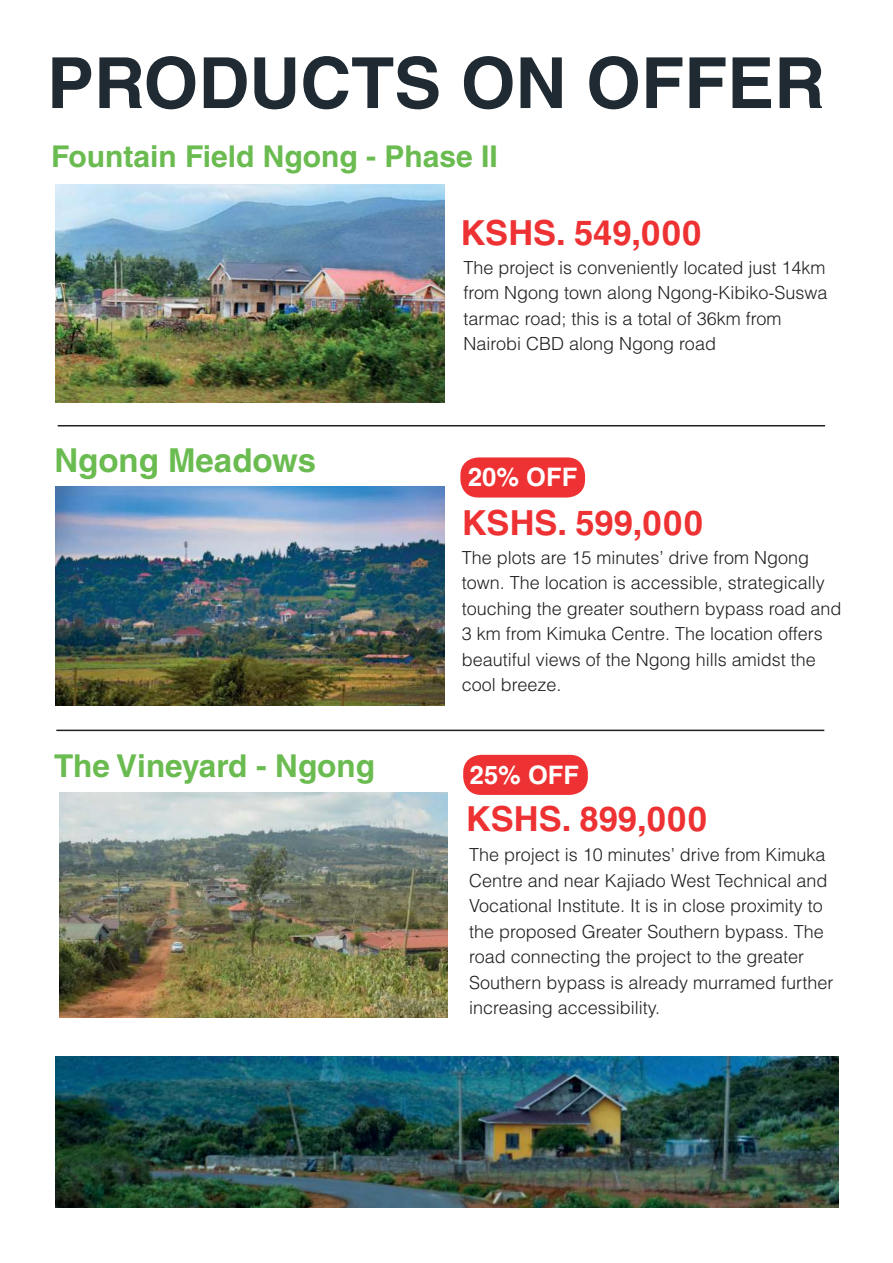
<style>
.page{position:relative;width:893px;height:1263px;background:#fff}
.page>*{position:absolute;margin:0;border:0;box-sizing:border-box;transform-origin:0 0}
.t1{font:700 70.5px "Helvetica LT Std";color:#202a32}
.t2{font:700 34.5px "Helvetica LT Std";color:#ee3132}
.t3{font:700 33px "Helvetica LT Std";color:#6abb50}
.t4{font:700 31.5px "Helvetica LT Std";color:#6abb50}
.t5{font:700 30px "Helvetica LT Std";color:#6abb50}
.t6{font:700 25.5px "Helvetica";color:#fff}
.t7{font:300 18px/25.5px "Helvetica LT Std";color:#221f1f}
</style>
<div class="page">
<div style="left:460px;top:457px;width:125px;height:40px;background:#ee3132;border-radius:18px"></div>
<div style="left:463px;top:755px;width:125px;height:40px;background:#ee3132;border-radius:18px"></div>
<img style="left:56px;top:1057px;width:783px;height:151px">
<img style="left:56px;top:487px;width:388px;height:218px">
<img style="left:56px;top:185px;width:388px;height:218px">
<img style="left:59px;top:792px;width:389px;height:225px">
<hr style="left:56px;top:730px;width:768px;height:1px;background:#221f1f">
<hr style="left:58px;top:425px;width:767px;height:1px;background:#221f1f">
<h1 class="t1" style="left:47px;top:56px;width:780px">PRODUCTS ON OFFER</h1>
<h3 class="t5" style="left:51px;top:144px;width:448px">Fountain Field Ngong - Phase II</h3>
<h2 class="t2" style="left:460px;top:219px;width:243px">KSHS. 549,000</h2>
<h3 class="t3" style="left:54px;top:448px;width:263px">Ngong Meadows</h3>
<h3 class="t4" style="left:54px;top:754px;width:322px">The Vineyard - Ngong</h3>
<p class="t7" style="left:464px;top:257px;width:365px">The project is conveniently located just 14km from Ngong town along Ngong-Kibiko-Suswa tarmac road; this is a total of 36km from Nairobi CBD along Ngong road</p>
<h3 class="t6" style="left:468px;top:463px;width:111px">20% OFF</h3>
<h2 class="t2" style="left:462px;top:510px;width:243px">KSHS. 599,000</h2>
<p class="t7" style="left:462px;top:546px;width:381px">The plots are 15 minutes’ drive from Ngong town. The location is accessible, strategically touching the greater southern bypass road and 3 km from Kimuka Centre. The location offers beautiful views of the Ngong hills amidst the cool breeze.</p>
<h3 class="t6" style="left:470px;top:760px;width:111px">25% OFF</h3>
<h2 class="t2" style="left:466px;top:805px;width:243px">KSHS. 899,000</h2>
<p class="t7" style="left:469px;top:844px;width:366px">The project is 10 minutes’ drive from Kimuka Centre and near Kajiado West Technical and Vocational Institute. It is in close proximity to the proposed Greater Southern bypass. The road connecting the project to the greater Southern bypass is already murramed further increasing accessibility.</p>
</div>
